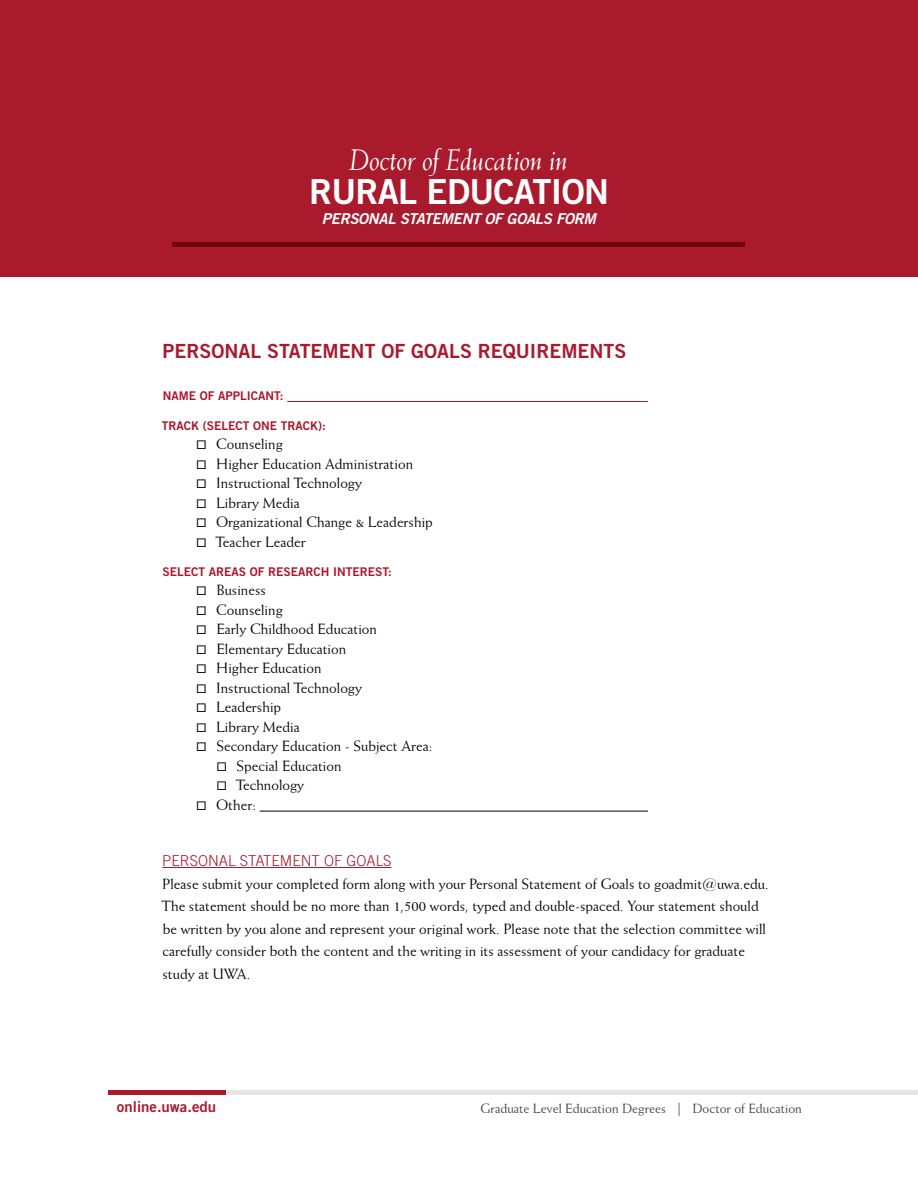
<style>
.page{position:relative;width:918px;height:1188px;background:#fff}
.page>*{position:absolute;margin:0;border:0;box-sizing:border-box;transform-origin:0 0}
.Degree_Name__H1{font:34.5px "Trade Gothic LT Std Bd 2";letter-spacing:-.02em;color:#fff}
.Degree_Name__H1-2{font:italic 30px "Weiss BT";color:#fff}
.H2_-_Subheading{font:19.5px "Trade Gothic LT Std Bd 2";color:#a91a2d}
.Body_Copy{font:15px/22.5px "Weiss BT";color:#000}
.Degree_Name__H1-3{font:15px "Trade Gothic LT Std Bd 2 Obl";letter-spacing:-.02em;color:#fff}
.H3_-_Section_Title{font:300 15px "Trade Gothic LT Std";color:#a91a2d}
.t1{font:15px "Trade Gothic LT Std Bd 2";color:#a91a2d}
.t2{font:13.5px "Weiss BT";color:#414042}
.t3{font:12px "Trade Gothic LT Std Bd 2";color:#ac162c}
.s1{font-family:"Proxima Nova";font-weight:500}
</style>
<div class="page">
<div style="left:0;top:0;width:918px;height:276px;background:#a91a2d"></div>
<hr style="left:173px;top:242px;width:572px;height:4px;background:#700207">
<hr style="left:108px;top:1091px;width:810px;height:4px;background:#e6e6e6">
<hr style="left:108px;top:1091px;width:117px;height:4px;background:#a91a2d">
<hr style="left:287px;top:401px;width:361px;height:1px;background:#ac162c">
<hr style="left:260px;top:811px;width:388px;height:1px;background:#000">
<hr style="left:162px;top:867px;width:230px;height:1px;background:#a91a2d">
<h1 class="Degree_Name__H1-2" style="left:350px;top:141px;width:220px">Doctor of Education in</h1>
<h1 class="Degree_Name__H1" style="left:309px;top:170px;width:301px">RURAL EDUCATION</h1>
<h1 class="Degree_Name__H1-3" style="left:322px;top:209px;width:276px">PERSONAL STATEMENT OF GOALS FORM</h1>
<h2 class="H2_-_Subheading" style="left:163px;top:338px;width:465px">PERSONAL STATEMENT OF GOALS REQUIREMENTS</h2>
<h4 class="t3" style="left:163px;top:389px;width:122px">NAME OF APPLICANT:</h4>
<h4 class="t3" style="left:162px;top:418px;width:165px">TRACK (SELECT ONE TRACK):</h4>
<p class="Body_Copy" style="left:196px;top:432px;width:88px"><span class="s1">☐</span> Counseling</p>
<p class="Body_Copy" style="left:196px;top:452px;width:218px"><span class="s1">☐</span> Higher Education Administration</p>
<p class="Body_Copy" style="left:196px;top:471px;width:167px"><span class="s1">☐</span> Instructional Technology</p>
<p class="Body_Copy" style="left:196px;top:491px;width:105px"><span class="s1">☐</span> Library Media</p>
<p class="Body_Copy" style="left:196px;top:510px;width:238px"><span class="s1">☐</span> Organizational Change &amp; Leadership</p>
<p class="Body_Copy" style="left:196px;top:530px;width:111px"><span class="s1">☐</span> Teacher Leader</p>
<h4 class="t3" style="left:163px;top:564px;width:231px">SELECT AREAS OF RESEARCH INTEREST:</h4>
<p class="Body_Copy" style="left:196px;top:579px;width:71px"><span class="s1">☐</span> Business</p>
<p class="Body_Copy" style="left:196px;top:598px;width:88px"><span class="s1">☐</span> Counseling</p>
<p class="Body_Copy" style="left:196px;top:618px;width:182px"><span class="s1">☐</span> Early Childhood Education</p>
<p class="Body_Copy" style="left:196px;top:637px;width:151px"><span class="s1">☐</span> Elementary Education</p>
<p class="Body_Copy" style="left:196px;top:657px;width:127px"><span class="s1">☐</span> Higher Education</p>
<p class="Body_Copy" style="left:196px;top:676px;width:167px"><span class="s1">☐</span> Instructional Technology</p>
<p class="Body_Copy" style="left:196px;top:696px;width:86px"><span class="s1">☐</span> Leadership</p>
<p class="Body_Copy" style="left:196px;top:715px;width:105px"><span class="s1">☐</span> Library Media</p>
<p class="Body_Copy" style="left:196px;top:735px;width:238px"><span class="s1">☐</span> Secondary Education - Subject Area:</p>
<p class="Body_Copy" style="left:217px;top:754px;width:126px"><span class="s1">☐</span> Special Education</p>
<p class="Body_Copy" style="left:217px;top:774px;width:89px"><span class="s1">☐</span> Technology</p>
<p class="Body_Copy" style="left:196px;top:793px;width:61px"><span class="s1">☐</span> Other:</p>
<h3 class="H3_-_Section_Title" style="left:162px;top:852px;width:231px">PERSONAL STATEMENT OF GOALS</h3>
<p class="Body_Copy" style="left:162px;top:872px;width:608px">Please submit your completed form along with your Personal Statement of Goals to goadmit@uwa.edu.<br>The statement should be no more than 1,500 words, typed and double-spaced. Your statement should be written by you alone and represent your original work. Please note that the selection committee will carefully consider both the content and the writing in its assessment of your candidacy for graduate study at UWA.</p>
<p class="t1" style="left:117px;top:1097px;width:101px">online.uwa.edu</p>
<p class="t2" style="left:480px;top:1100px;width:323px">Graduate Level Education Degrees | Doctor of Education</p>
</div>
